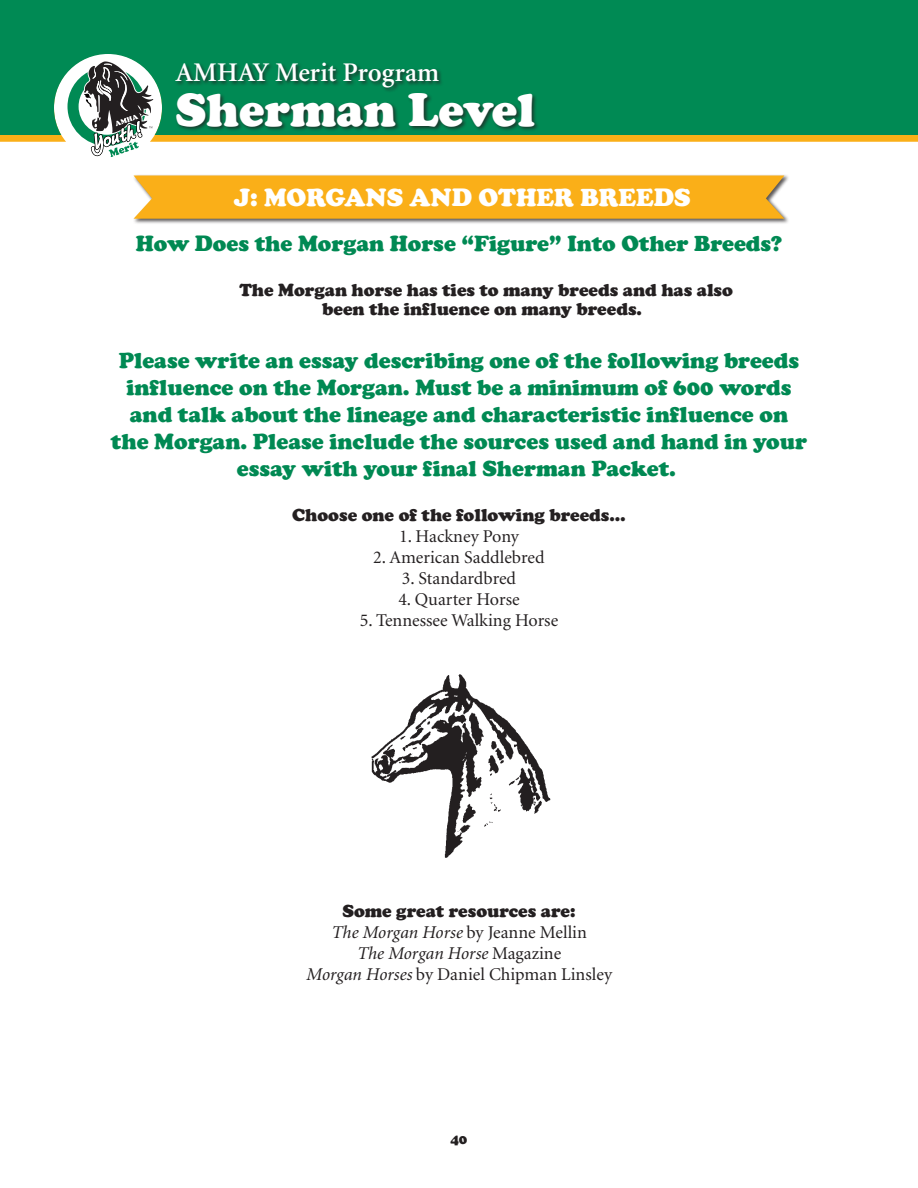
<style>
.page{position:relative;width:918px;height:1188px;background:#fff}
.page>*{position:absolute;margin:0;border:0;box-sizing:border-box;transform-origin:0 0}
.t1{font:900 48px "Cooper";color:#fff}
.t2{font:600 27px "Minion";color:#fff}
.t3{font:900 25.5px "Cooper";color:#fff}
.t4{font:900 22.5px "Cooper";color:#008953}
.t5{font:900 18px "Cooper";color:#242021}
.t6{font:18px "Minion";color:#242021}
.t7{font:italic 18px "Minion";color:#231f20}
.t8{font:18px "Minion";color:#231f20}
.t9{font:900 18px "Cooper";color:#231f20}
.t10{font:900 14.25px "Cooper";color:#231f20}
.s1{font-style:normal}
.s2{font-style:italic}
</style>
<div class="page">
<svg style="left:0;top:135px;width:918px;height:7px;fill:#faaf18"></svg>
<div style="left:0;top:0;width:918px;height:135px;background:#008a54"></div>
<div style="left:174px;top:62px;width:366px;height:71px;background:#231f20;opacity:.75"></div>
<svg style="left:68px;top:62px;width:85px;height:95px"></svg>
<div style="left:133px;top:174px;width:656px;height:50px;background:#231f20;opacity:.75"></div>
<div style="left:134px;top:176px;width:650px;height:43px;background:#faaf18"></div>
<img style="left:371px;top:674px;width:180px;height:184px">
<p class="t2" style="left:176px;top:59px;width:265px">AMHAY Merit Program</p>
<h1 class="t1" style="left:176px;top:82px;width:361px">Sherman Level</h1>
<p class="t3" style="left:234px;top:183px;width:458px">J: MORGANS AND OTHER BREEDS</p>
<p class="t4" style="left:136px;top:231px;width:648px">How Does the Morgan Horse “Figure” Into Other Breeds?</p>
<p class="t5" style="left:239px;top:280px;width:495px">The Morgan horse has ties to many breeds and has also</p>
<p class="t5" style="left:322px;top:299px;width:321px">been the influence on many breeds.</p>
<p class="t4" style="left:119px;top:348px;width:682px">Please write an essay describing one of the following breeds</p>
<p class="t4" style="left:126px;top:375px;width:667px">influence on the Morgan. Must be a minimum of 600 words</p>
<p class="t4" style="left:130px;top:402px;width:660px">and talk about the lineage and characteristic influence on</p>
<p class="t4" style="left:111px;top:429px;width:698px">the Morgan. Please include the sources used and hand in your</p>
<p class="t4" style="left:237px;top:456px;width:441px">essay with your final Sherman Packet.</p>
<p class="t5" style="left:292px;top:505px;width:335px">Choose one of the following breeds…</p>
<p class="t6" style="left:399px;top:528px;width:121px">1. Hackney Pony</p>
<p class="t6" style="left:373px;top:549px;width:173px">2. American Saddlebred</p>
<p class="t6" style="left:402px;top:570px;width:116px">3. Standardbred</p>
<p class="t6" style="left:398px;top:591px;width:123px">4. Quarter Horse</p>
<p class="t6" style="left:360px;top:612px;width:200px">5. Tennessee Walking Horse</p>
<p class="t9" style="left:342px;top:901px;width:235px">Some great resources are:</p>
<p class="t7" style="left:331px;top:924px;width:257px">The Morgan Horse <span class="s1">by Jeanne Mellin</span></p>
<p class="t7" style="left:357px;top:945px;width:206px">The Morgan Horse <span class="s1">Magazine</span></p>
<p class="t8" style="left:306px;top:966px;width:308px"><span class="s2">Morgan Horses</span> by Daniel Chipman Linsley</p>
<p class="t10" style="left:450px;top:1130px;width:19px">40</p>
</div>
